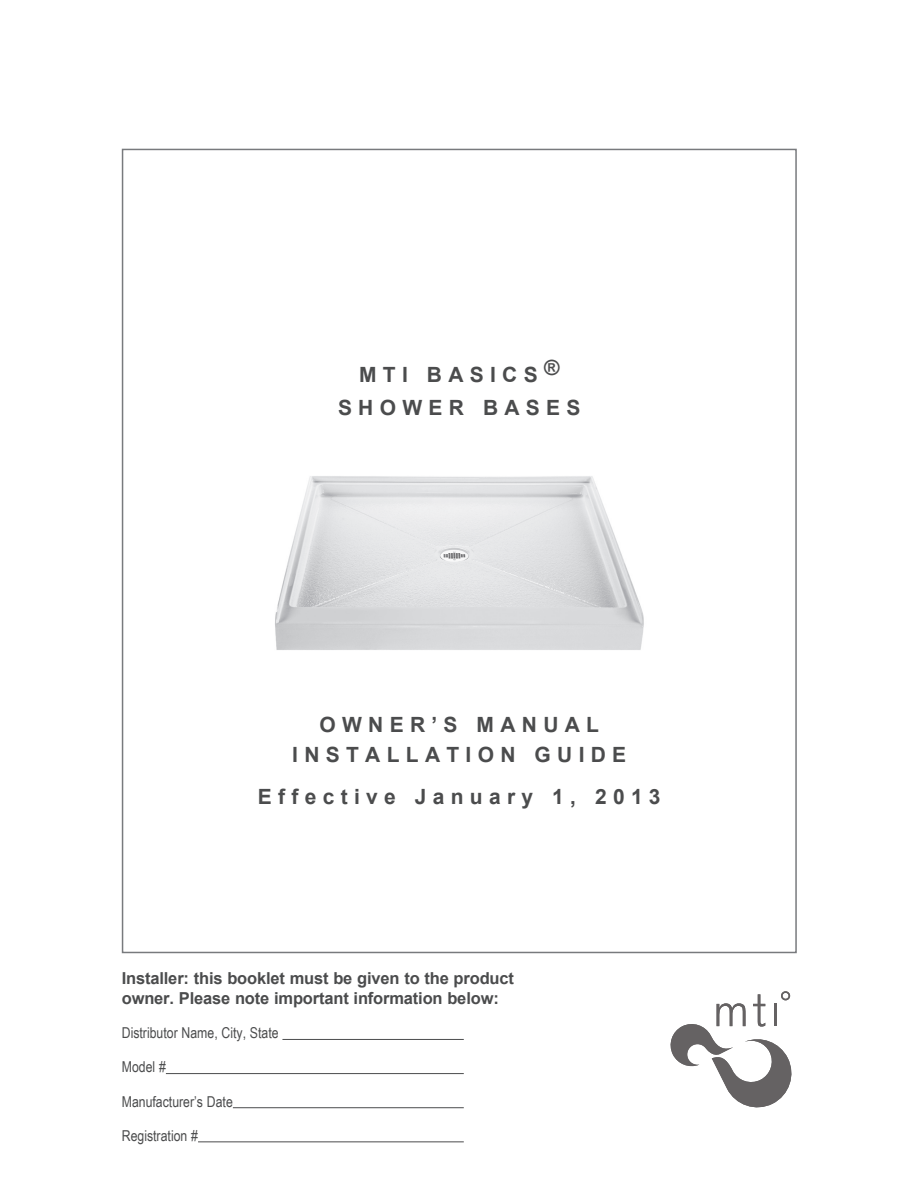
<style>
.page{position:relative;width:918px;height:1188px;background:#fff}
.page>*{position:absolute;margin:0;border:0;box-sizing:border-box;transform-origin:0 0}
.t1{font:700 21px/33px "Arial";letter-spacing:.3em;color:#4b4c4d;text-align:center}
.t2{font:700 16.5px/19.8px "Arial";letter-spacing:-.01em;color:#4b4c4d}
.t3{font:15px "Arial Narrow";color:#4b4c4d}
</style>
<div class="page">
<hr style="left:282px;top:1039px;width:182px;height:1px;background:#4b4c4d">
<hr style="left:166px;top:1073px;width:298px;height:1px;background:#4b4c4d">
<hr style="left:233px;top:1107px;width:231px;height:1px;background:#4b4c4d">
<hr style="left:198px;top:1141px;width:266px;height:1px;background:#4b4c4d">
<svg style="left:671px;top:991px;width:120px;height:116px"></svg>
<img style="left:275px;top:476px;width:369px;height:174px">
<p class="t1" style="left:338px;top:359px;width:244px">MTI BASICS®<br>SHOWER BASES</p>
<p class="t1" style="left:292px;top:710px;width:336px;line-height:30px">OWNER’S MANUAL<br>INSTALLATION GUIDE</p>
<p class="t1" style="left:258px;top:780px;width:404px">Effective January 1, 2013</p>
<p class="t2" style="left:122px;top:969px;width:394px">Installer: this booklet must be given to the product owner. Please note important information below:</p>
<p class="t3" style="left:122px;top:1022px;width:158px">Distributor Name, City, State</p>
<p class="t3" style="left:122px;top:1056px;width:46px">Model #</p>
<p class="t3" style="left:122px;top:1090px;width:113px">Manufacturer’s Date</p>
<p class="t3" style="left:122px;top:1124px;width:78px">Registration #</p>
</div>
